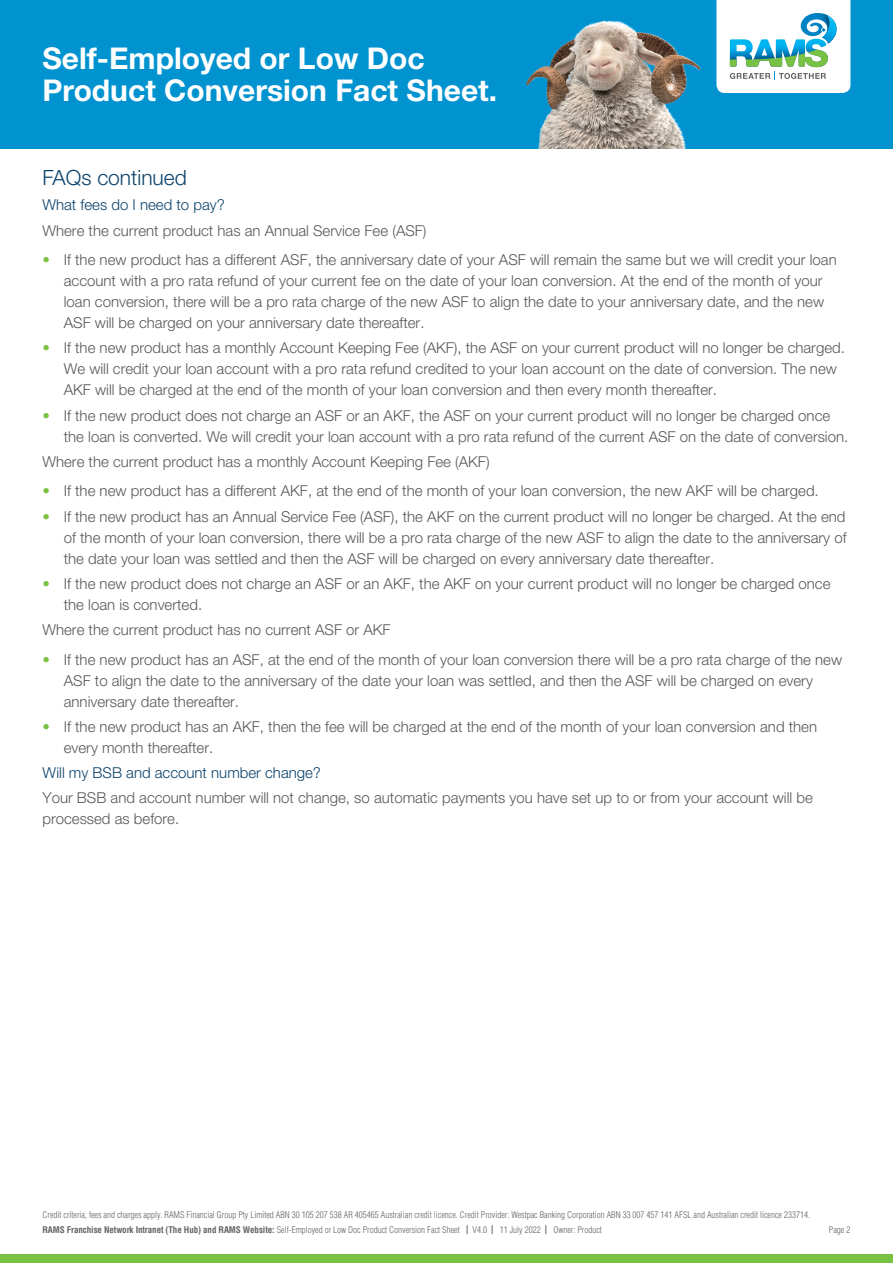
<style>
.page{position:relative;width:893px;height:1263px;background:#fff}
.page>*{position:absolute;margin:0;border:0;box-sizing:border-box;transform-origin:0 0}
.t1{font:700 30px/31.5px "Helvetica Neue LT Pro";color:#fff}
.Sub_Head{font:300 21px "Helvetica Neue LT Pro";color:#0d436b}
.Copy_A4{font:300 15px/21px "Helvetica Neue LT Pro";color:#57585a}
.Questions{font:300 15px "Helvetica Neue LT Pro";color:#0d436b}
.t2{font:300 condensed 9px/14.7px "Helvetica LT Pro";color:#636366}
.s1{color:#79c142}
.s2{font-weight:700}
</style>
<div class="page">
<div style="left:0;top:0;width:893px;height:149px;background:#0093d0"></div>
<img style="left:526px;top:0;width:325px;height:149px">
<svg style="left:716px;top:0;width:134px;height:93px;background:#cfe9eb"></svg>
<div style="left:0;top:1254px;width:893px;height:9px;background:#79c142"></div>
<h1 class="t1" style="left:43px;top:42px;width:456px">Self-Employed or Low Doc<br>Product Conversion Fact Sheet.</h1>
<p class="Sub_Head" style="left:43px;top:165px;width:146px">FAQs continued</p>
<p class="Questions" style="left:43px;top:196px;width:184px">What fees do I need to pay?</p>
<p class="Copy_A4" style="left:43px;top:219px;width:386px">Where the current product has an Annual Service Fee (ASF)</p>
<p class="Copy_A4" style="left:64px;top:249px;width:774px;text-indent:-21px"><span class="s1">•</span> If the new product has a different ASF, the anniversary date of your ASF will remain the same but we will credit your loan account with a pro rata refund of your current fee on the date of your loan conversion. At the end of the month of your loan conversion, there will be a pro rata charge of the new ASF to align the date to your anniversary date, and the new ASF will be charged on your anniversary date thereafter.</p>
<p class="Copy_A4" style="left:64px;top:337px;width:783px;text-indent:-21px"><span class="s1">•</span> If the new product has a monthly Account Keeping Fee (AKF), the ASF on your current product will no longer be charged.<br>We will credit your loan account with a pro rata refund credited to your loan account on the date of conversion. The new<br>AKF will be charged at the end of the month of your loan conversion and then every month thereafter.</p>
<p class="Copy_A4" style="left:64px;top:404px;width:786px;text-indent:-21px"><span class="s1">•</span> If the new product does not charge an ASF or an AKF, the ASF on your current product will no longer be charged once the loan is converted. We will credit your loan account with a pro rata refund of the current ASF on the date of conversion.</p>
<p class="Copy_A4" style="left:43px;top:451px;width:449px">Where the current product has a monthly Account Keeping Fee (AKF)</p>
<p class="Copy_A4" style="left:43px;top:480px;width:778px"><span class="s1">•</span> If the new product has a different AKF, at the end of the month of your loan conversion, the new AKF will be charged.</p>
<p class="Copy_A4" style="left:64px;top:505px;width:784px;text-align:justify;text-indent:-21px"><span class="s1">•</span> If the new product has an Annual Service Fee (ASF), the AKF on the current product will no longer be charged. At the end of the month of your loan conversion, there will be a pro rata charge of the new ASF to align the date to the anniversary of the date your loan was settled and then the ASF will be charged on every anniversary date thereafter.</p>
<p class="Copy_A4" style="left:64px;top:573px;width:768px;text-indent:-21px"><span class="s1">•</span> If the new product does not charge an ASF or an AKF, the AKF on your current product will no longer be charged once the loan is converted.</p>
<p class="Copy_A4" style="left:43px;top:619px;width:350px">Where the current product has no current ASF or AKF</p>
<p class="Copy_A4" style="left:64px;top:648px;width:780px;text-indent:-21px"><span class="s1">•</span> If the new product has an ASF, at the end of the month of your loan conversion there will be a pro rata charge of the new<br>ASF to align the date to the anniversary of the date your loan was settled, and then the ASF will be charged on every anniversary date thereafter.</p>
<p class="Copy_A4" style="left:64px;top:716px;width:755px;text-indent:-21px"><span class="s1">•</span> If the new product has an AKF, then the fee will be charged at the end of the month of your loan conversion and then every month thereafter.</p>
<p class="Questions" style="left:43px;top:764px;width:280px">Will my BSB and account number change?</p>
<p class="Copy_A4" style="left:43px;top:787px;width:772px">Your BSB and account number will not change, so automatic payments you have set up to or from your account will be processed as before.</p>
<p class="t2" style="left:43px;top:1208px;width:769px">Credit criteria, fees and charges apply. RAMS Financial Group Pty Limited ABN 30 105 207 538 AR 405465 Australian credit licence. Credit Provider: Westpac Banking Corporation ABN 33 007 457 141 AFSL and Australian credit licence 233714.<br><span class="s2">RAMS Franchise Network Intranet (The Hub) and RAMS Website:</span> Self-Employed or Low Doc Product Conversion Fact Sheet <span class="s2">|</span> V4.0 <span class="s2">|</span> 11 July 2022 <span class="s2">|</span> Owner: Product</p>
<p class="t2" style="left:829px;top:1222px;width:23px">Page 2</p>
</div>
